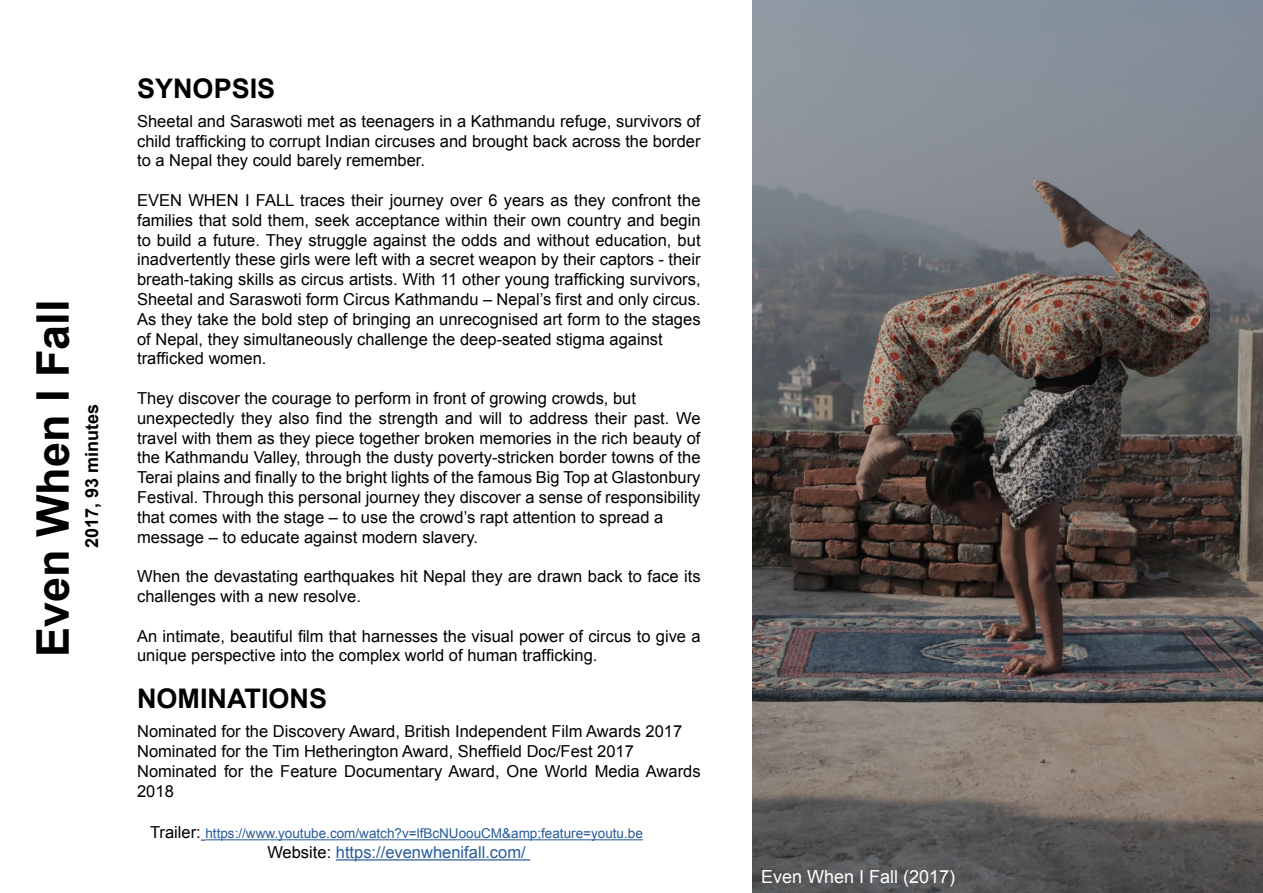
<style>
.page{position:relative;width:1263px;height:893px;background:#fff}
.page>*{position:absolute;margin:0;border:0;box-sizing:border-box;transform-origin:0 0}
.t1{font:700 45px "Arial";color:#000}
.t2{font:700 27px "Arial";color:#000}
.t3{font:18px "Arial";color:#fff}
.t4{font:700 18px "Arial";color:#000}
.t5{font:16.5px/19.8px "Arial";color:#000}
.t6{font:16.5px "Arial";color:#275b9b}
.t7{font:13.5px "Arial";color:#275b9b}
.s1{font-size:16.5px;color:#000}
.s2{color:#000}
</style>
<div class="page">
<img style="left:753px;top:0;width:510px;height:893px">
<hr style="left:205px;top:839px;width:438px;height:1px;background:#275b9b">
<hr style="left:336px;top:859px;width:194px;height:1px;background:#275b9b">
<h1 class="t1" style="left:23px;top:657px;width:359px;rotate:-90deg">Even When I Fall</h1>
<p class="t4" style="left:80px;top:548px;width:146px;rotate:-90deg">2017, 93 minutes</p>
<h2 class="t2" style="left:137px;top:70px;width:140px">SYNOPSIS</h2>
<p class="t5" style="left:137px;top:111px;width:565px;text-align:justify">Sheetal and Saraswoti met as teenagers in a Kathmandu refuge, survivors of child trafficking to corrupt Indian circuses and brought back across the border to a Nepal they could barely remember.</p>
<p class="t5" style="left:137px;top:190px;width:565px">EVEN WHEN I FALL traces their journey over 6 years as they confront the families that sold them, seek acceptance within their own country and begin to build a future. They struggle against the odds and without education, but inadvertently these girls were left with a secret weapon by their captors - their breath-taking skills as circus artists. With 11 other young trafficking survivors, Sheetal and Saraswoti form Circus Kathmandu – Nepal’s first and only circus.<br>As they take the bold step of bringing an unrecognised art form to the stages of Nepal, they simultaneously challenge the deep-seated stigma against trafficked women.</p>
<p class="t5" style="left:137px;top:388px;width:565px">They discover the courage to perform in front of growing crowds, but unexpectedly they also find the strength and will to address their past. We travel with them as they piece together broken memories in the rich beauty of the Kathmandu Valley, through the dusty poverty-stricken border towns of the Terai plains and finally to the bright lights of the famous Big Top at Glastonbury Festival. Through this personal journey they discover a sense of responsibility that comes with the stage – to use the crowd’s rapt attention to spread a message – to educate against modern slavery.</p>
<p class="t5" style="left:137px;top:567px;width:565px">When the devastating earthquakes hit Nepal they are drawn back to face its challenges with a new resolve.</p>
<p class="t5" style="left:137px;top:626px;width:565px">An intimate, beautiful film that harnesses the visual power of circus to give a unique perspective into the complex world of human trafficking.</p>
<h2 class="t2" style="left:137px;top:680px;width:191px">NOMINATIONS</h2>
<p class="t5" style="left:137px;top:722px;width:565px">Nominated for the Discovery Award, British Independent Film Awards 2017<br>Nominated for the Tim Hetherington Award, Sheffield Doc/Fest 2017<br>Nominated for the Feature Documentary Award, One World Media Awards 2018</p>
<p class="t7" style="left:150px;top:825px;width:494px"><span class="s1">Trailer:</span> https://www.youtube.com/watch?v=lfBcNUoouCM&amp;amp;feature=youtu.be</p>
<p class="t6" style="left:267px;top:842px;width:260px"><span class="s2">Website:</span> https://evenwhenifall.com/</p>
<p class="t3" style="left:761px;top:865px;width:196px">Even When I Fall (2017)</p>
</div>
